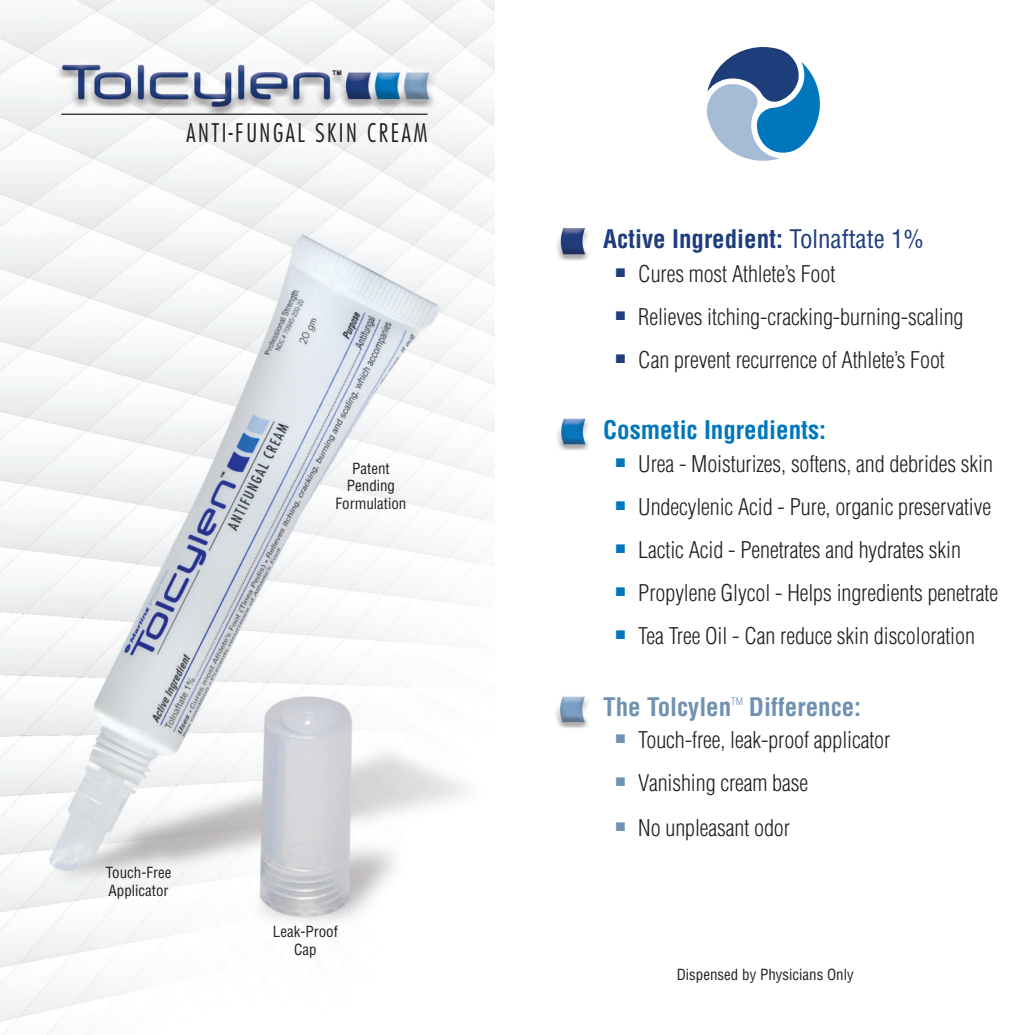
<style>
.page{position:relative;width:1035px;height:1035px;background:#fff}
.page>*{position:absolute;margin:0;border:0;box-sizing:border-box;transform-origin:0 0}
.t1{font:700 condensed 25px "Helvetica";color:#1e3d7b}
.t2{font:700 condensed 25px "Helvetica";color:#7091b1}
.t3{font:300 condensed 25px "Futura";letter-spacing:.1em;color:#231f20}
.t4{font:700 condensed 25px "Helvetica";color:#0077bd}
.t5{font:300 condensed 22.5px "Helvetica";letter-spacing:-.005em;color:#231f20}
.t6{font:condensed 15px/17.5px "Helvetica";color:#231f20;text-align:center}
.t7{font:300 condensed 10.25px "Helvetica";color:#7091b1}
.s1{font-weight:400}
</style>
<div class="page">
<img style="left:0;top:0;width:495px;height:1035px">
<hr style="left:61px;top:114px;width:367px;height:1px;background:#231f20">
<img style="left:557px;top:228px;width:32px;height:33px">
<img style="left:557px;top:418px;width:32px;height:32px">
<img style="left:556px;top:696px;width:32px;height:32px">
<svg style="left:707px;top:47px;width:113px;height:114px"></svg>
<p class="t3" style="left:186px;top:117px;width:243px">ANTI-FUNGAL SKIN CREAM</p>
<p class="t6" style="left:336px;top:459px;width:72px">Patent<br>Pending<br>Formulation</p>
<p class="t6" style="left:106px;top:864px;width:67px;text-align:left">Touch-Free<br>Applicator</p>
<p class="t6" style="left:273px;top:923px;width:66px">Leak-Proof<br>Cap</p>
<p class="t1" style="left:603px;top:223px;width:323px">Active Ingredient: <span class="s1">Tolnaftate 1%</span></p>
<p class="t5" style="left:616px;top:260px;width:221px"><sup>■</sup> Cures most Athlete’s Foot</p>
<p class="t5" style="left:616px;top:303px;width:349px"><sup>■</sup> Relieves itching-cracking-burning-scaling</p>
<p class="t5" style="left:616px;top:346px;width:331px"><sup>■</sup> Can prevent recurrence of Athlete’s Foot</p>
<p class="t4" style="left:603px;top:414px;width:224px">Cosmetic Ingredients:</p>
<p class="t5" style="left:616px;top:450px;width:379px"><sup>■</sup> Urea - Moisturizes, softens, and debrides skin</p>
<p class="t5" style="left:616px;top:493px;width:377px"><sup>■</sup> Undecylenic Acid - Pure, organic preservative</p>
<p class="t5" style="left:616px;top:536px;width:347px"><sup>■</sup> Lactic Acid - Penetrates and hydrates skin</p>
<p class="t5" style="left:616px;top:579px;width:384px"><sup>■</sup> Propylene Glycol - Helps ingredients penetrate</p>
<p class="t5" style="left:616px;top:622px;width:361px"><sup>■</sup> Tea Tree Oil - Can reduce skin discoloration</p>
<p class="t2" style="left:603px;top:691px;width:130px">The Tolcylen</p>
<p class="t7" style="left:731px;top:695px;width:13px">TM</p>
<p class="t2" style="left:749px;top:691px;width:114px">Difference:</p>
<p class="t5" style="left:616px;top:726px;width:276px"><sup>■</sup> Touch-free, leak-proof applicator</p>
<p class="t5" style="left:616px;top:769px;width:194px"><sup>■</sup> Vanishing cream base</p>
<p class="t5" style="left:616px;top:814px;width:176px"><sup>■</sup> No unpleasant odor</p>
<p class="t6" style="left:677px;top:966px;width:179px">Dispensed by Physicians Only</p>
</div>
